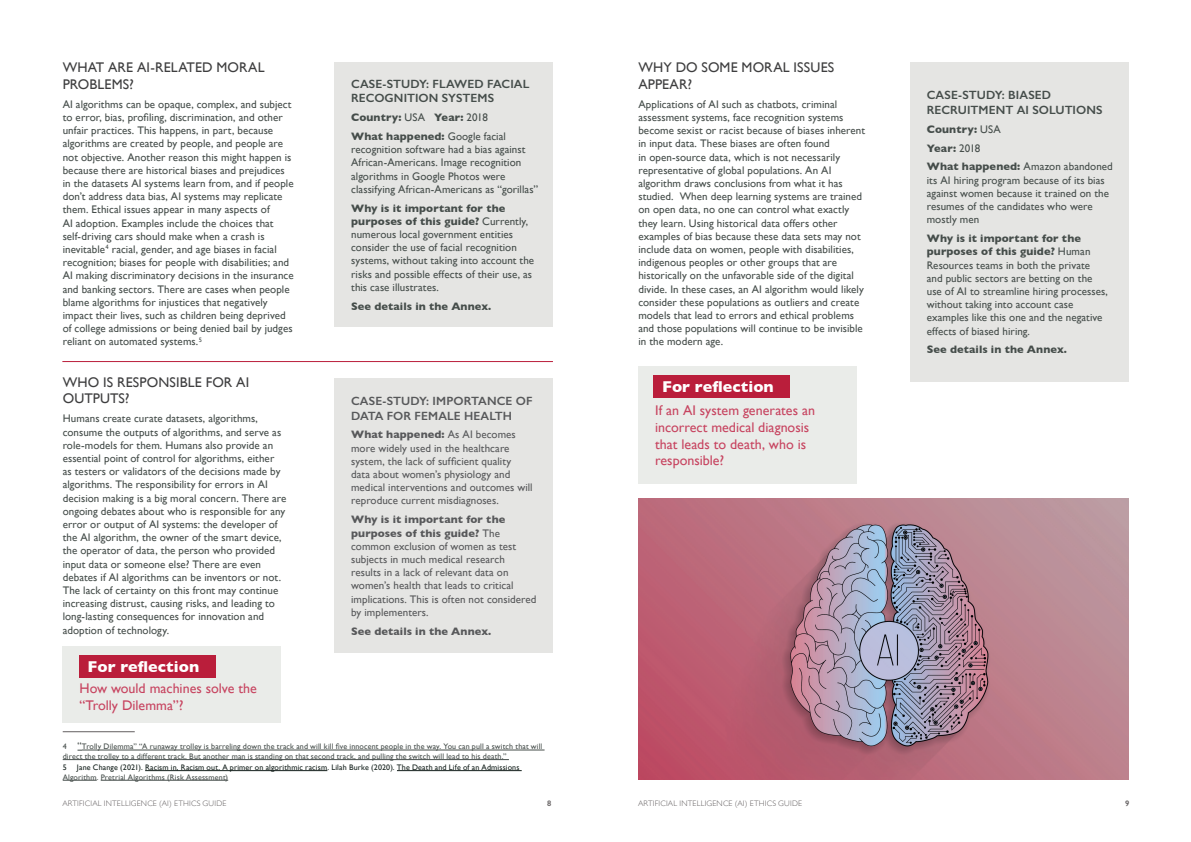
<style>
.page{position:relative;width:1191px;height:842px;background:#fff}
.page>*{position:absolute;margin:0;border:0;box-sizing:border-box;transform-origin:0 0}
.t1{font:700 16px "Gill Sans";letter-spacing:.005em;color:#fff}
.t2{font:14px/16.8px "Gill Sans";color:#c74460}
.t3{font:14px/16.8px "Gill Sans";letter-spacing:.005em;color:#3e3e3f}
.t4{font:600 12px/14.4px "Gill Sans";letter-spacing:.005em;color:#454d4a}
.t5{font:600 12px/14.4px "Gill Sans";letter-spacing:.01em;color:#57585a}
.t6{font:11px/13.2px "Gill Sans";letter-spacing:.005em;color:#454d4a}
.t7{font:11px/13.2px "Gill Sans";letter-spacing:.005em;color:#57585a}
.t8{font:700 11px/18.9px "Gill Sans";letter-spacing:.01em;color:#454d4a}
.t9{font:700 11px "Gill Sans";letter-spacing:.01em;color:#57585a}
.t10{font:8px/9.6px "Gill Sans";letter-spacing:.015em;color:#454d4a}
.t11{font:8px "Gill Sans";letter-spacing:.015em;color:#14201c}
.t12{font:300 8px "Gill Sans";letter-spacing:.025em;color:#625e5f}
.t13{font:600 8px "Gill Sans";color:#625e5f}
.s1{font-weight:400}
.s2{font-weight:700}
.s3{font-size:10px}
</style>
<div class="page">
<hr style="left:63px;top:731px;width:72px;height:1px;background:#625e5f">
<hr style="left:82px;top:750px;width:462px;height:1px;background:#454d4a">
<hr style="left:63px;top:759px;width:446px;height:1px;background:#454d4a">
<hr style="left:145px;top:770px;width:182px;height:1px;background:#14201c">
<hr style="left:397px;top:770px;width:125px;height:1px;background:#14201c">
<hr style="left:63px;top:780px;width:34px;height:1px;background:#454d4a">
<hr style="left:101px;top:780px;width:127px;height:1px;background:#454d4a">
<div style="left:334px;top:378px;width:219px;height:275px;background:#e5e5e3"></div>
<div style="left:909px;top:62px;width:219px;height:320px;background:#e5e5e3"></div>
<img style="left:638px;top:498px;width:490px;height:281px">
<hr style="left:62px;top:361px;width:491px;height:1px;background:#ba1e3b">
<div style="left:62px;top:646px;width:219px;height:77px;background:#eaece9"></div>
<div style="left:79px;top:655px;width:136px;height:23px;background:#ba1e3b"></div>
<div style="left:638px;top:366px;width:219px;height:117px;background:#eaece9"></div>
<div style="left:653px;top:375px;width:137px;height:22px;background:#ba1e3b"></div>
<div style="left:334px;top:62px;width:219px;height:264px;background:#e5e5e3"></div>
<p class="t3" style="left:63px;top:59px;width:203px">WHAT ARE AI-RELATED MORAL<br>PROBLEMS?</p>
<p class="t6" style="left:63px;top:97px;width:232px">AI algorithms can be opaque, complex, and subject to error, bias, profiling, discrimination, and other unfair practices. This happens, in part, because algorithms are created by people, and people are not objective. Another reason this might happen is because there are historical biases and prejudices in the datasets AI systems learn from, and if people don’t address data bias, AI systems may replicate them. Ethical issues appear in many aspects of<br>AI adoption. Examples include the choices that self-driving cars should make when a crash is inevitable<sup>4</sup> racial, gender, and age biases in facial recognition; biases for people with disabilities; and AI making discriminatory decisions in the insurance and banking sectors. There are cases when people blame algorithms for injustices that negatively impact their lives, such as children being deprived of college admissions or being denied bail by judges reliant on automated systems.<sup>5</sup></p>
<p class="t3" style="left:63px;top:373px;width:188px">WHO IS RESPONSIBLE FOR AI<br>OUTPUTS?</p>
<p class="t6" style="left:63px;top:412px;width:225px">Humans create curate datasets, algorithms, consume the outputs of algorithms, and serve as role-models for them. Humans also provide an essential point of control for algorithms, either<br>as testers or validators of the decisions made by algorithms. The responsibility for errors in AI decision making is a big moral concern. There are ongoing debates about who is responsible for any error or output of AI systems: the developer of the AI algorithm, the owner of the smart device, the operator of data, the person who provided input data or someone else? There are even debates if AI algorithms can be inventors or not.<br>The lack of certainty on this front may continue increasing distrust, causing risks, and leading to long-lasting consequences for innovation and adoption of technology.</p>
<h1 class="t1" style="left:88px;top:654px;width:113px">For reflection</h1>
<p class="t2" style="left:79px;top:680px;width:179px">How would machines solve the “Trolly Dilemma”?</p>
<p class="t4" style="left:351px;top:76px;width:180px">CASE-STUDY: FLAWED FACIAL<br>RECOGNITION SYSTEMS</p>
<p class="t8" style="left:351px;top:108px;width:156px">Country: <span class="s1">USA</span> Year: <span class="s1">2018<br></span>What happened: <span class="s1">Google facial</span></p>
<p class="t6" style="left:351px;top:143px;width:189px">recognition software had a bias against African-Americans. Image recognition algorithms in Google Photos were classifying African-Americans as “gorillas”</p>
<p class="t6" style="left:351px;top:201px;width:185px"><span class="s2">Why is it important for the purposes of this guide?</span> Currently, numerous local government entities consider the use of facial recognition systems, without taking into account the risks and possible effects of their use, as this case illustrates.</p>
<p class="t8" style="left:351px;top:296px;width:142px">See details in the Annex.</p>
<p class="t5" style="left:351px;top:394px;width:183px">CASE-STUDY: IMPORTANCE OF<br>DATA FOR FEMALE HEALTH</p>
<p class="t7" style="left:351px;top:428px;width:183px"><span class="s2">What happened:</span> As AI becomes more widely used in the healthcare system, the lack of sufficient quality data about women’s physiology and medical interventions and outcomes will reproduce current misdiagnoses.</p>
<p class="t7" style="left:351px;top:513px;width:187px"><span class="s2">Why is it important for the purposes of this guide?</span> The common exclusion of women as test subjects in much medical research results in a lack of relevant data on women’s health that leads to critical implications. This is often not considered by implementers.</p>
<p class="t9" style="left:351px;top:622px;width:142px">See details in the Annex.</p>
<p class="t10" style="left:63px;top:742px;width:481px">4 <span class="s3">“</span>Trolly Dilemma” “A runaway trolley is barreling down the track and will kill five innocent people in the way. You can pull a switch that will direct the trolley to a different track. But another man is standing on that second track, and pulling the switch will lead to his death.”</p>
<p class="t11" style="left:63px;top:763px;width:5px">5</p>
<p class="t11" style="left:77px;top:763px;width:444px">Jane Change (2021). Racism in, Racism out. A primer on algorithmic racism. Lilah Burke (2020). The Death and Life of an Admissions</p>
<p class="t10" style="left:63px;top:772px;width:167px">Algorithm. Pretrial Algorithms (Risk Assessment)</p>
<p class="t3" style="left:638px;top:59px;width:197px">WHY DO SOME MORAL ISSUES<br>APPEAR?</p>
<p class="t6" style="left:638px;top:97px;width:228px">Applications of AI such as chatbots, criminal assessment systems, face recognition systems become sexist or racist because of biases inherent in input data. These biases are often found<br>in open-source data, which is not necessarily representative of global populations. An AI algorithm draws conclusions from what it has studied. When deep learning systems are trained on open data, no one can control what exactly they learn. Using historical data offers other examples of bias because these data sets may not include data on women, people with disabilities, indigenous peoples or other groups that are historically on the unfavorable side of the digital divide. In these cases, an AI algorithm would likely consider these populations as outliers and create models that lead to errors and ethical problems and those populations will continue to be invisible in the modern age.</p>
<h1 class="t1" style="left:662px;top:374px;width:113px">For reflection</h1>
<p class="t2" style="left:655px;top:402px;width:161px">If an AI system generates an incorrect medical diagnosis that leads to death, who is responsible?</p>
<p class="t4" style="left:926px;top:88px;width:177px">CASE-STUDY: BIASED<br>RECRUITMENT AI SOLUTIONS</p>
<p class="t8" style="left:926px;top:119px;width:188px">Country: <span class="s1">USA<br></span>Year: <span class="s1">2018<br></span>What happened: <span class="s1">Amazon abandoned</span></p>
<p class="t6" style="left:926px;top:173px;width:184px">its AI hiring program because of its bias against women because it trained on the resumes of the candidates who were mostly men</p>
<p class="t6" style="left:926px;top:232px;width:183px"><span class="s2">Why is it important for the purposes of this guide?</span> Human Resources teams in both the private and public sectors are betting on the use of AI to streamline hiring processes, without taking into account case examples like this one and the negative effects of biased hiring.</p>
<p class="t8" style="left:926px;top:340px;width:142px">See details in the Annex.</p>
<p class="t12" style="left:62px;top:797px;width:166px">ARTIFICIAL INTELLIGENCE (AI) ETHICS GUIDE</p>
<p class="t13" style="left:547px;top:798px;width:6px">8</p>
<p class="t12" style="left:638px;top:797px;width:166px">ARTIFICIAL INTELLIGENCE (AI) ETHICS GUIDE</p>
<p class="t13" style="left:1125px;top:798px;width:6px">9</p>
</div>
